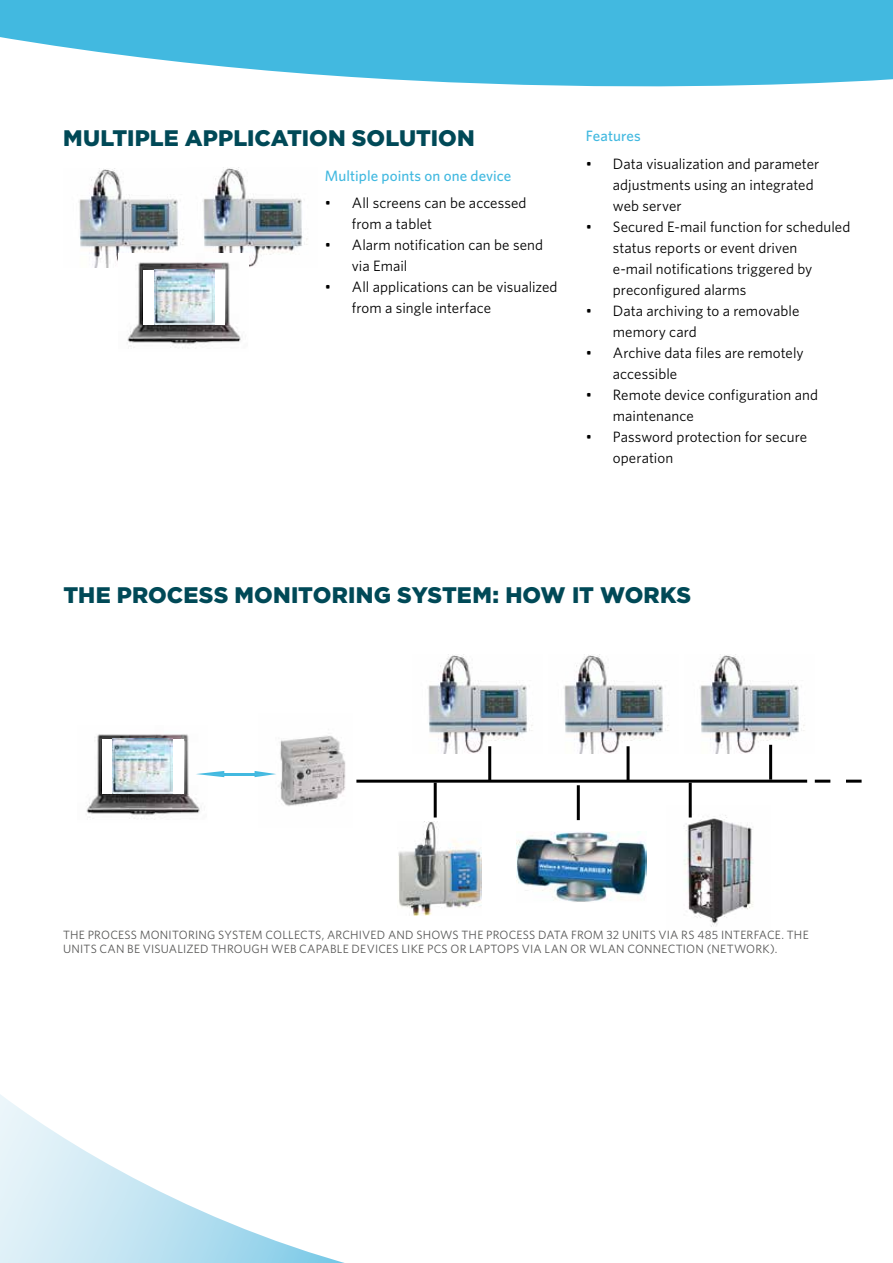
<style>
.page{position:relative;width:893px;height:1263px;background:#fff}
.page>*{position:absolute;margin:0;border:0;box-sizing:border-box;transform-origin:0 0}
.t1{font:900 22.5px "Gotham";letter-spacing:.005em;color:#004957}
.t2{font:15px/21px "Whitney";letter-spacing:.005em;color:#000}
.t3{font:500 15px "Whitney";letter-spacing:.005em;color:#42b9e0}
.t4{font:12px/14.4px "Whitney";letter-spacing:.015em;color:#575756}
</style>
<div class="page">
<svg style="left:0;top:0;width:893px;height:87px;background:#5ec3e4"></svg>
<svg style="left:0;top:1094px;width:345px;height:169px"></svg>
<img style="left:428px;top:654px;width:105px;height:100px">
<img style="left:564px;top:654px;width:105px;height:100px">
<img style="left:700px;top:654px;width:105px;height:100px">
<img style="left:398px;top:821px;width:84px;height:94px">
<img style="left:516px;top:832px;width:131px;height:70px">
<img style="left:684px;top:806px;width:70px;height:121px">
<img style="left:278px;top:735px;width:68px;height:71px">
<img style="left:86px;top:734px;width:114px;height:85px">
<div style="left:102px;top:739px;width:82px;height:54px;background:#fff"></div>
<img style="left:113px;top:739px;width:60px;height:54px">
<svg style="left:255px;top:771px;width:21px;height:6px"></svg>
<hr style="left:232px;top:773px;width:23px;height:2px;background:#42b9e0">
<svg style="left:196px;top:771px;width:28px;height:6px"></svg>
<hr style="left:224px;top:773px;width:29px;height:2px;background:#42b9e0">
<hr style="left:356px;top:780px;width:451px;height:3px;background:#000">
<hr style="left:488px;top:746px;width:3px;height:35px;background:#000">
<hr style="left:627px;top:746px;width:3px;height:35px;background:#000">
<hr style="left:769px;top:745px;width:3px;height:35px;background:#000">
<hr style="left:434px;top:783px;width:3px;height:34px;background:#000">
<hr style="left:689px;top:783px;width:3px;height:34px;background:#000">
<hr style="left:577px;top:785px;width:3px;height:35px;background:#000">
<svg style="left:815px;top:780px;width:47px;height:3px"></svg>
<img style="left:202px;top:168px;width:106px;height:99px">
<img style="left:79px;top:168px;width:105px;height:99px">
<img style="left:119px;top:254px;width:130px;height:94px">
<div style="left:144px;top:270px;width:81px;height:54px;background:#fff"></div>
<img style="left:155px;top:270px;width:59px;height:54px">
<h1 class="t1" style="left:63px;top:123px;width:413px">MULTIPLE APPLICATION SOLUTION</h1>
<p class="t3" style="left:325px;top:165px;width:188px">Multiple points on one device</p>
<p class="t2" style="left:352px;top:192px;width:176px;text-indent:-27px">• All screens can be accessed from a tablet</p>
<p class="t2" style="left:352px;top:234px;width:193px;text-indent:-27px">• Alarm notification can be send via Email</p>
<p class="t2" style="left:352px;top:276px;width:207px;text-indent:-27px">• All applications can be visualized from a single interface</p>
<p class="t3" style="left:586px;top:126px;width:56px">Features</p>
<p class="t2" style="left:613px;top:153px;width:208px;text-indent:-27px">• Data visualization and parameter adjustments using an integrated web server</p>
<p class="t2" style="left:613px;top:216px;width:239px;text-indent:-27px">• Secured E-mail function for scheduled status reports or event driven<br>e-mail notifications triggered by preconfigured alarms</p>
<p class="t2" style="left:613px;top:300px;width:188px;text-indent:-27px">• Data archiving to a removable memory card</p>
<p class="t2" style="left:613px;top:342px;width:192px;text-indent:-27px">• Archive data files are remotely accessible</p>
<p class="t2" style="left:613px;top:384px;width:207px;text-indent:-27px">• Remote device configuration and maintenance</p>
<p class="t2" style="left:613px;top:426px;width:196px;text-indent:-27px">• Password protection for secure operation</p>
<h1 class="t1" style="left:63px;top:579px;width:629px">THE PROCESS MONITORING SYSTEM: HOW IT WORKS</h1>
<p class="t4" style="left:63px;top:927px;width:747px">THE PROCESS MONITORING SYSTEM COLLECTS, ARCHIVED AND SHOWS THE PROCESS DATA FROM 32 UNITS VIA RS 485 INTERFACE. THE<br>UNITS CAN BE VISUALIZED THROUGH WEB CAPABLE DEVICES LIKE PCS OR LAPTOPS VIA LAN OR WLAN CONNECTION (NETWORK).</p>
</div>
